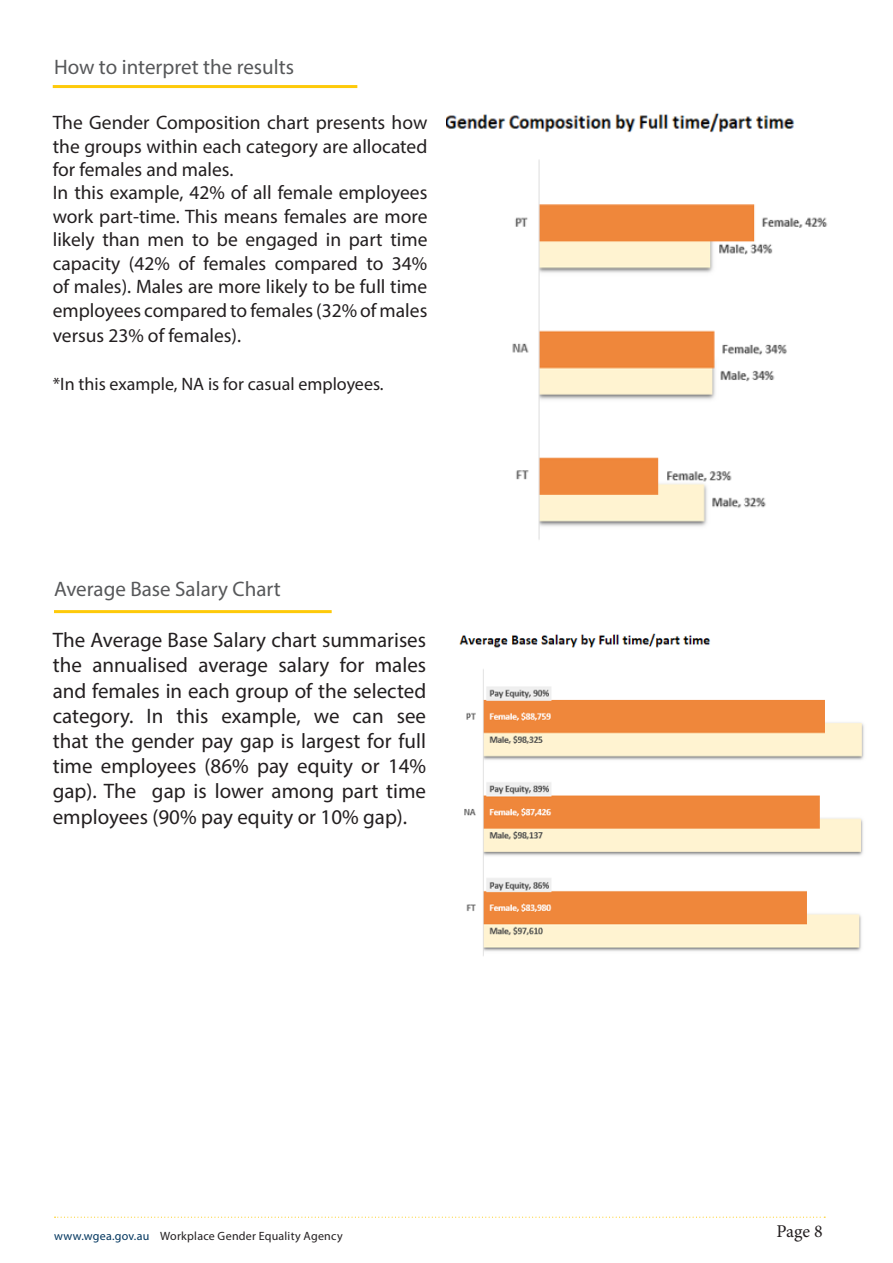
<style>
.page{position:relative;width:893px;height:1263px;background:#fff}
.page>*{position:absolute;margin:0;border:0;box-sizing:border-box;transform-origin:0 0}
.t1{font:21px/25.2px "Myriad Pro";color:#231f20;text-align:justify}
.t2{font:21px "Myriad Pro";color:#57585a}
.t3{font:19.5px/23.4px "Myriad Pro";color:#231f20;text-align:justify}
.t4{font:18px "Myriad Pro";color:#231f20}
.t5{font:18px "Minion Pro";color:#231f20}
.t6{font:12px "Myriad Pro";letter-spacing:.02em;color:#231f20}
.s1{color:#00355e}
</style>
<div class="page">
<svg style="left:55px;top:1217px;width:770px;height:1px"></svg>
<img style="left:446px;top:113px;width:382px;height:427px">
<hr style="left:53px;top:85px;width:304px;height:3px;background:#feca0a">
<hr style="left:54px;top:610px;width:278px;height:3px;background:#feca0a">
<img style="left:459px;top:633px;width:405px;height:323px">
<p class="t2" style="left:54px;top:54px;width:241px">How to interpret the results</p>
<p class="t3" style="left:53px;top:111px;width:376px">The Gender Composition chart presents how the groups within each category are allocated for females and males.</p>
<p class="t3" style="left:53px;top:181px;width:376px">In this example, 42% of all female employees work part-time. This means females are more likely than men to be engaged in part time capacity (42% of females compared to 34% of males). Males are more likely to be full time employees compared to females (32% of males</p>
<p class="t3" style="left:53px;top:323px;width:190px">versus 23% of females).</p>
<p class="t4" style="left:53px;top:373px;width:332px">*In this example, NA is for casual employees.</p>
<p class="t2" style="left:54px;top:576px;width:228px">Average Base Salary Chart</p>
<p class="t1" style="left:53px;top:627px;width:375px">The Average Base Salary chart summarises the annualised average salary for males and females in each group of the selected category. In this example, we can see that the gender pay gap is largest for full time employees (86% pay equity or 14% gap). The gap is lower among part time employees (90% pay equity or 10% gap).</p>
<p class="t6" style="left:54px;top:1228px;width:290px"><span class="s1">www.wgea.gov.au</span> Workplace Gender Equality Agency</p>
<p class="t5" style="left:776px;top:1219px;width:48px">Page 8</p>
</div>
